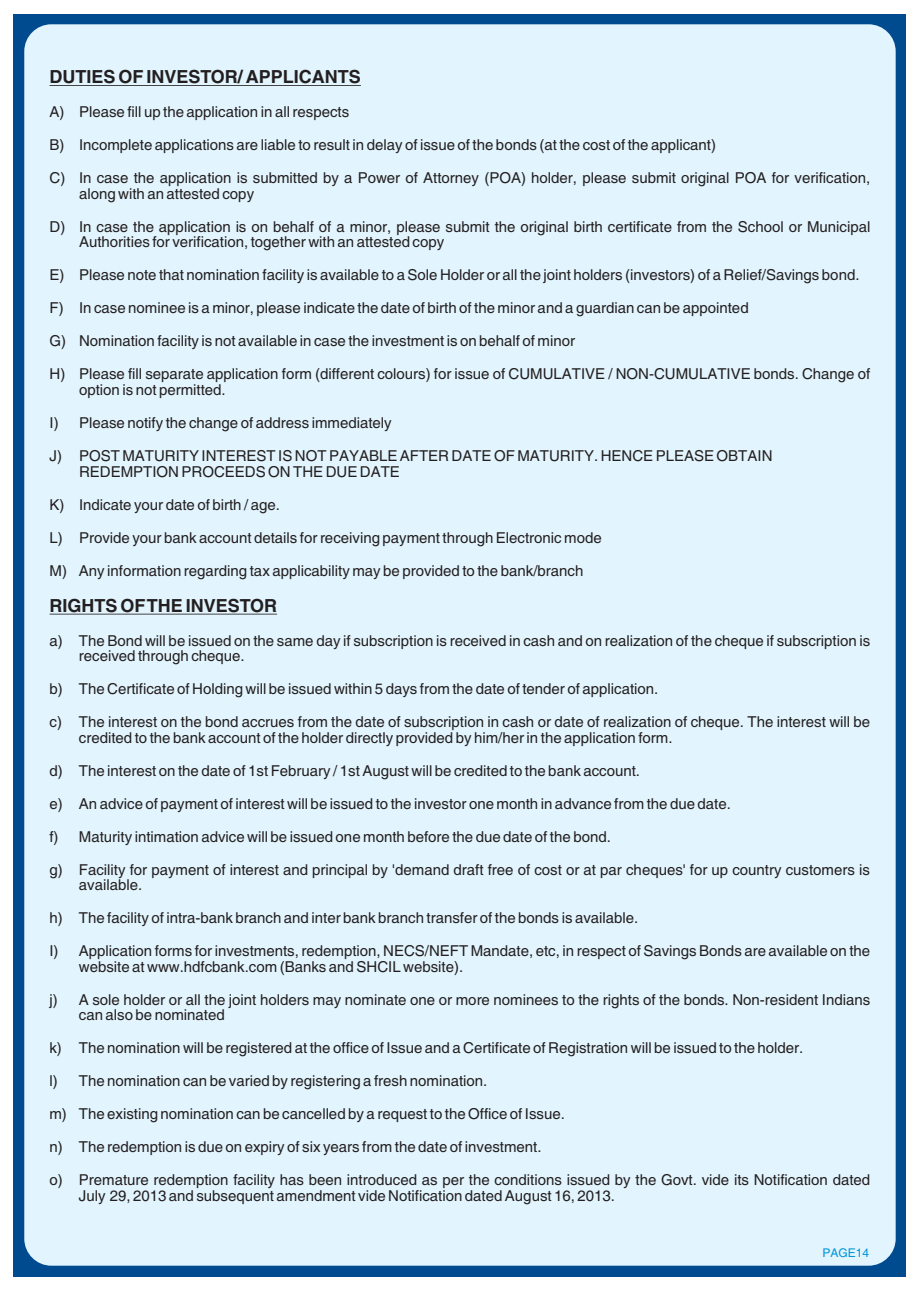
<style>
.page{position:relative;width:920px;height:1290px;background:#fff}
.page>*{position:absolute;margin:0;border:0;box-sizing:border-box;transform-origin:0 0}
.t1{font:700 18px "Helvetica";color:#231f20}
.t2{font:15px/33px "Helvetica";color:#231f20}
.t3{font:12px "Helvetica";color:#0095da}
</style>
<div class="page">
<div style="left:14px;top:14px;width:892px;height:1262px;background:#004a90"></div>
<div style="left:24px;top:24px;width:872px;height:1242px;background:#e2f4fd;border-radius:27px"></div>
<hr style="left:50px;top:85px;width:311px;height:1px;background:#231f20">
<hr style="left:50px;top:614px;width:227px;height:1px;background:#231f20">
<p class="t1" style="left:50px;top:70px;width:313px">DUTIES OF INVESTOR/ APPLICANTS</p>
<p class="t2" style="left:50px;top:97px;width:822px">A) Please fill up the application in all respects<br>B) Incomplete applications are liable to result in delay of issue of the bonds (at the cost of the applicant)<br>C) In case the application is submitted by a Power of Attorney (POA) holder, please submit original POA for verification,</p>
<p class="t2" style="left:50px;top:178px;width:822px;text-indent:29px">along with an attested copy<br>D) In case the application is on behalf of a minor, please submit the original birth certificate from the School or Municipal</p>
<p class="t2" style="left:50px;top:227px;width:822px;text-indent:30px">Authorities for verification, together with an attested copy<br>E) Please note that nomination facility is available to a Sole Holder or all the joint holders (investors) of a Relief/Savings bond.<br>F) In case nominee is a minor, please indicate the date of birth of the minor and a guardian can be appointed<br>G) Nomination facility is not available in case the investment is on behalf of minor<br>H) Please fill separate application form (different colours) for issue of CUMULATIVE / NON-CUMULATIVE bonds. Change of</p>
<p class="t2" style="left:50px;top:374px;width:724px;text-indent:29px">option is not permitted.<br>I) Please notify the change of address immediately<br>J) POST MATURITY INTEREST IS NOT PAYABLE AFTER DATE OF MATURITY. HENCE PLEASE OBTAIN</p>
<p class="t2" style="left:50px;top:457px;width:554px;text-indent:29px">REDEMPTION PROCEEDS ON THE DUE DATE<br>K) Indicate your date of birth / age.<br>L) Provide your bank account details for receiving payment through Electronic mode M) Any information regarding tax applicability may be provided to the bank/branch</p>
<p class="t1" style="left:50px;top:598px;width:229px">RIGHTS OF THE INVESTOR</p>
<p class="t2" style="left:79px;top:634px;width:793px;line-height:15.6px;text-indent:-29px">a) The Bond will be issued on the same day if subscription is received in cash and on realization of the cheque if subscription is received through cheque.</p>
<p class="t2" style="left:50px;top:674px;width:822px">b) The Certificate of Holding will be issued within 5 days from the date of tender of application.<br>c) The interest on the bond accrues from the date of subscription in cash or date of realization of cheque. The interest will be</p>
<p class="t2" style="left:49px;top:722px;width:822px;text-indent:29px">credited to the bank account of the holder directly provided by him/her in the application form.<br>d) The interest on the date of 1st February / 1st August will be credited to the bank account.<br>e) An advice of payment of interest will be issued to the investor one month in advance from the due date.<br>f) Maturity intimation advice will be issued one month before the due date of the bond.<br>g) Facility for payment of interest and principal by 'demand draft free of cost or at par cheques' for up country customers is</p>
<p class="t2" style="left:49px;top:870px;width:822px;text-indent:29px">available.<br>h) The facility of intra-bank branch and inter bank branch transfer of the bonds is available.<br>I) Application forms for investments, redemption, NECS/NEFT Mandate, etc, in respect of Savings Bonds are available on the</p>
<p class="t2" style="left:49px;top:951px;width:822px;text-indent:29px">website at www.hdfcbank.com (Banks and SHCIL website).<br>j) A sole holder or all the joint holders may nominate one or more nominees to the rights of the bonds. Non-resident Indians</p>
<p class="t2" style="left:49px;top:1000px;width:822px;text-indent:29px">can also be nominated<br>k) The nomination will be registered at the office of Issue and a Certificate of Registration will be issued to the holder.<br>l) The nomination can be varied by registering a fresh nomination.<br>m) The existing nomination can be cancelled by a request to the Office of Issue.<br>n) The redemption is due on expiry of six years from the date of investment.<br>o) Premature redemption facility has been introduced as per the conditions issued by the Govt. vide its Notification dated</p>
<p class="t2" style="left:79px;top:1180px;width:538px">July 29, 2013 and subsequent amendment vide Notification dated August 16, 2013.</p>
<p class="t3" style="left:822px;top:1249px;width:48px">PAGE14</p>
</div>
